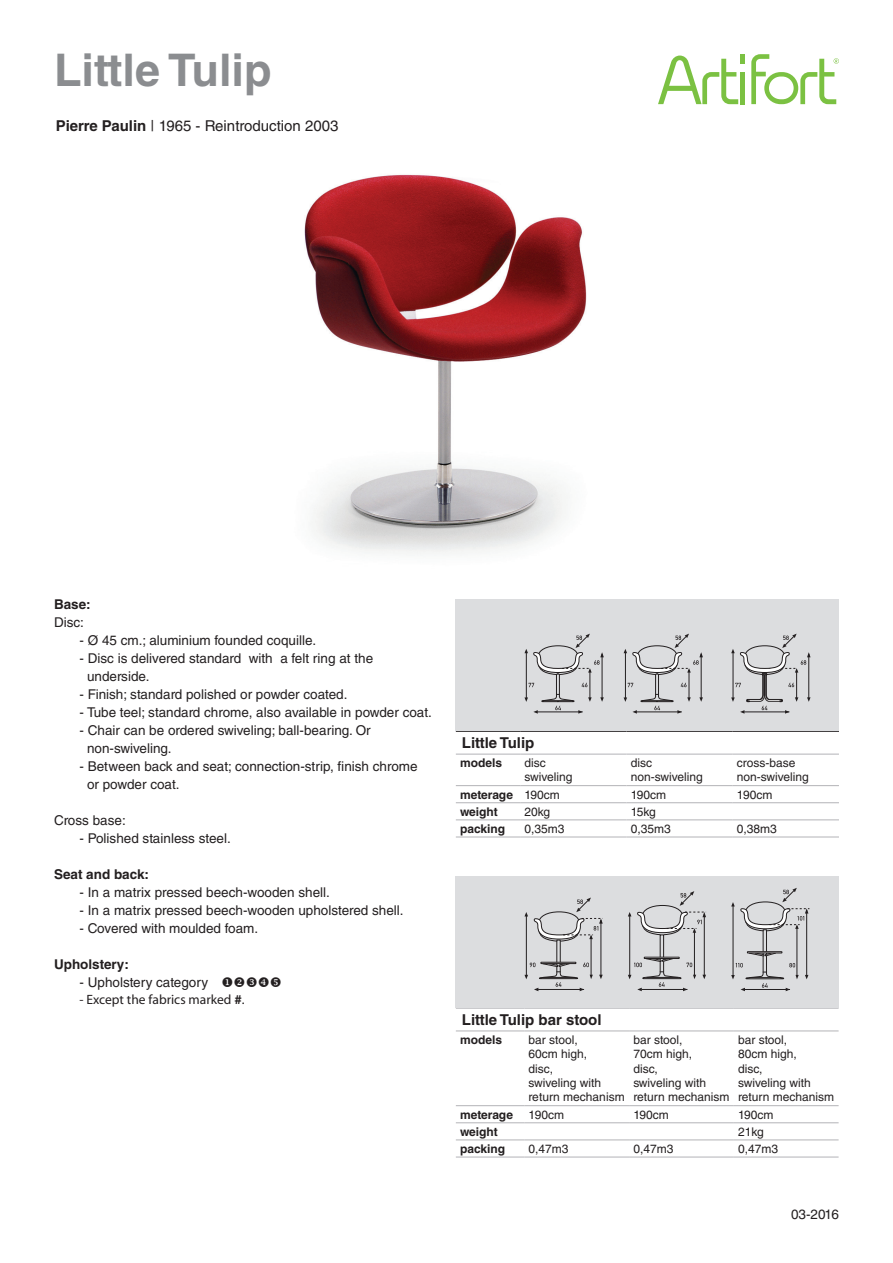
<style>
.page{position:relative;width:893px;height:1263px;background:#fff}
.page>*{position:absolute;margin:0;border:0;box-sizing:border-box;transform-origin:0 0}
.t1{font:700 45px "Helvetica LT Std";color:#8b8d90}
.t2{font:15px "Helvetica LT Std";color:#231f20}
.t3{font:700 15px "Helvetica LT Std";color:#231f20}
.t4{font:13.5px/18px "Helvetica LT Std";color:#231f20}
.t5{font:700 13.5px "Helvetica LT Std";color:#231f20}
.t6{font:13.5px "Myriad";color:#231f20}
.t7{font:12px/14.4px "Helvetica LT Std";color:#231f20}
.t8{font:700 12px "Helvetica LT Std";color:#231f20}
.s1{font-weight:700}
.s2{font-weight:400}
</style>
<div class="page">
<svg style="left:658px;top:54px;width:87px;height:50px"></svg>
<svg style="left:751px;top:54px;width:88px;height:50px"></svg>
<hr style="left:456px;top:731px;width:64px;height:1px;background:#231f20">
<hr style="left:520px;top:731px;width:106px;height:1px;background:#231f20">
<hr style="left:626px;top:731px;width:107px;height:1px;background:#231f20">
<hr style="left:733px;top:731px;width:106px;height:1px;background:#231f20">
<hr style="left:456px;top:754px;width:64px;height:1px;background:#b3b3b7">
<hr style="left:520px;top:754px;width:106px;height:1px;background:#b3b3b7">
<hr style="left:626px;top:754px;width:107px;height:1px;background:#b3b3b7">
<hr style="left:733px;top:754px;width:106px;height:1px;background:#b3b3b7">
<hr style="left:456px;top:785px;width:64px;height:1px;background:#b3b3b7">
<hr style="left:520px;top:785px;width:106px;height:1px;background:#b3b3b7">
<hr style="left:626px;top:785px;width:107px;height:1px;background:#b3b3b7">
<hr style="left:733px;top:785px;width:106px;height:1px;background:#b3b3b7">
<hr style="left:456px;top:802px;width:64px;height:1px;background:#b3b3b7">
<hr style="left:520px;top:802px;width:106px;height:1px;background:#b3b3b7">
<hr style="left:626px;top:802px;width:107px;height:1px;background:#b3b3b7">
<hr style="left:733px;top:802px;width:106px;height:1px;background:#b3b3b7">
<hr style="left:456px;top:820px;width:64px;height:1px;background:#b3b3b7">
<hr style="left:520px;top:820px;width:106px;height:1px;background:#b3b3b7">
<hr style="left:626px;top:820px;width:107px;height:1px;background:#b3b3b7">
<hr style="left:733px;top:820px;width:106px;height:1px;background:#b3b3b7">
<hr style="left:456px;top:837px;width:64px;height:1px;background:#b3b3b7">
<hr style="left:520px;top:837px;width:106px;height:1px;background:#b3b3b7">
<hr style="left:626px;top:837px;width:107px;height:1px;background:#b3b3b7">
<hr style="left:733px;top:837px;width:106px;height:1px;background:#b3b3b7">
<hr style="left:456px;top:1008px;width:68px;height:1px;background:#b3b3b7">
<hr style="left:524px;top:1008px;width:105px;height:1px;background:#b3b3b7">
<hr style="left:629px;top:1008px;width:105px;height:1px;background:#b3b3b7">
<hr style="left:734px;top:1008px;width:105px;height:1px;background:#b3b3b7">
<hr style="left:456px;top:1031px;width:68px;height:1px;background:#b3b3b7">
<hr style="left:524px;top:1031px;width:105px;height:1px;background:#b3b3b7">
<hr style="left:629px;top:1031px;width:105px;height:1px;background:#b3b3b7">
<hr style="left:734px;top:1031px;width:105px;height:1px;background:#b3b3b7">
<hr style="left:456px;top:1105px;width:68px;height:1px;background:#b3b3b7">
<hr style="left:524px;top:1105px;width:105px;height:1px;background:#b3b3b7">
<hr style="left:629px;top:1105px;width:105px;height:1px;background:#b3b3b7">
<hr style="left:734px;top:1105px;width:105px;height:1px;background:#b3b3b7">
<hr style="left:456px;top:1122px;width:68px;height:1px;background:#b3b3b7">
<hr style="left:524px;top:1122px;width:105px;height:1px;background:#b3b3b7">
<hr style="left:629px;top:1122px;width:105px;height:1px;background:#b3b3b7">
<hr style="left:734px;top:1122px;width:105px;height:1px;background:#b3b3b7">
<hr style="left:456px;top:1140px;width:68px;height:1px;background:#b3b3b7">
<hr style="left:524px;top:1140px;width:105px;height:1px;background:#b3b3b7">
<hr style="left:629px;top:1140px;width:105px;height:1px;background:#b3b3b7">
<hr style="left:734px;top:1140px;width:105px;height:1px;background:#b3b3b7">
<hr style="left:456px;top:1157px;width:68px;height:1px;background:#b3b3b7">
<hr style="left:524px;top:1157px;width:105px;height:1px;background:#b3b3b7">
<hr style="left:629px;top:1157px;width:105px;height:1px;background:#b3b3b7">
<hr style="left:734px;top:1157px;width:105px;height:1px;background:#b3b3b7">
<img style="left:304px;top:174px;width:283px;height:380px">
<div style="left:455px;top:600px;width:384px;height:131px;background:#dcdddf"></div>
<div style="left:455px;top:876px;width:384px;height:132px;background:#dcdddf"></div>
<svg style="left:524px;top:634px;width:80px;height:80px"></svg>
<svg style="left:524px;top:897px;width:79px;height:94px"></svg>
<svg style="left:624px;top:634px;width:79px;height:80px"></svg>
<svg style="left:628px;top:891px;width:78px;height:100px"></svg>
<svg style="left:731px;top:634px;width:79px;height:80px"></svg>
<svg style="left:731px;top:888px;width:78px;height:103px"></svg>
<h1 class="t1" style="left:54px;top:43px;width:219px">Little Tulip</h1>
<p class="t2" style="left:56px;top:117px;width:284px"><span class="s1">Pierre Paulin</span> | 1965 - Reintroduction 2003</p>
<p class="t5" style="left:54px;top:596px;width:38px">Base:</p>
<p class="t4" style="left:54px;top:613px;width:31px">Disc:</p>
<p class="t4" style="left:80px;top:631px;width:238px">- Ø 45 cm.; aluminium founded coquille.</p>
<p class="t4" style="left:87px;top:649px;width:288px;text-indent:-8px">- Disc is delivered standard with a felt ring at the underside.</p>
<p class="t4" style="left:80px;top:685px;width:269px">- Finish; standard polished or powder coated.</p>
<p class="t4" style="left:80px;top:703px;width:354px">- Tube teel; standard chrome, also available in powder coat.</p>
<p class="t4" style="left:87px;top:721px;width:285px;text-indent:-8px">- Chair can be ordered swiveling; ball-bearing. Or non-swiveling.</p>
<p class="t4" style="left:87px;top:757px;width:332px;text-indent:-8px">- Between back and seat; connection-strip, finish chrome or powder coat.</p>
<p class="t4" style="left:54px;top:811px;width:73px">Cross base:</p>
<p class="t4" style="left:80px;top:829px;width:153px">- Polished stainless steel.</p>
<p class="t5" style="left:54px;top:866px;width:97px">Seat and back:</p>
<p class="t4" style="left:80px;top:883px;width:252px">- In a matrix pressed beech-wooden shell.</p>
<p class="t4" style="left:80px;top:901px;width:326px">- In a matrix pressed beech-wooden upholstered shell.</p>
<p class="t4" style="left:80px;top:919px;width:180px">- Covered with moulded foam.</p>
<p class="t5" style="left:54px;top:956px;width:76px">Upholstery:</p>
<p class="t4" style="left:80px;top:973px;width:168px">- Upholstery category ◆❖</p>
<p class="t6" style="left:80px;top:992px;width:167px">- Except the fabrics marked <span class="s1">#</span>.</p>
<p class="t3" style="left:462px;top:734px;width:74px">Little Tulip</p>
<p class="t8" style="left:460px;top:755px;width:44px">models</p>
<p class="t7" style="left:524px;top:755px;width:50px">disc swiveling</p>
<p class="t7" style="left:631px;top:755px;width:74px">disc non-swiveling</p>
<p class="t7" style="left:737px;top:755px;width:74px">cross-base non-swiveling</p>
<p class="t8" style="left:460px;top:787px;width:101px">meterage <span class="s2">190cm</span></p>
<p class="t7" style="left:631px;top:787px;width:37px">190cm</p>
<p class="t7" style="left:737px;top:787px;width:37px">190cm</p>
<p class="t8" style="left:460px;top:804px;width:39px">weight</p>
<p class="t7" style="left:524px;top:804px;width:27px">20kg</p>
<p class="t7" style="left:631px;top:804px;width:27px">15kg</p>
<p class="t8" style="left:460px;top:821px;width:47px">packing</p>
<p class="t7" style="left:524px;top:821px;width:42px">0,35m3</p>
<p class="t7" style="left:631px;top:821px;width:42px">0,35m3</p>
<p class="t7" style="left:737px;top:821px;width:42px">0,38m3</p>
<p class="t3" style="left:462px;top:1010px;width:141px">Little Tulip bar stool</p>
<p class="t8" style="left:460px;top:1032px;width:44px">models</p>
<p class="t7" style="left:529px;top:1032px;width:98px">bar stool,<br>60cm high,<br>disc,<br>swiveling with return mechanism</p>
<p class="t7" style="left:633px;top:1032px;width:98px">bar stool,<br>70cm high,<br>disc,<br>swiveling with return mechanism</p>
<p class="t7" style="left:738px;top:1032px;width:98px">bar stool,<br>80cm high,<br>disc,<br>swiveling with return mechanism</p>
<p class="t8" style="left:460px;top:1107px;width:54px">meterage</p>
<p class="t7" style="left:529px;top:1107px;width:37px">190cm</p>
<p class="t7" style="left:633px;top:1107px;width:37px">190cm</p>
<p class="t7" style="left:738px;top:1107px;width:37px">190cm</p>
<p class="t8" style="left:460px;top:1124px;width:39px">weight</p>
<p class="t7" style="left:738px;top:1124px;width:27px">21kg</p>
<p class="t8" style="left:460px;top:1141px;width:47px">packing</p>
<p class="t7" style="left:529px;top:1141px;width:42px">0,47m3</p>
<p class="t7" style="left:633px;top:1141px;width:42px">0,47m3</p>
<p class="t7" style="left:738px;top:1141px;width:42px">0,47m3</p>
<p class="t4" style="left:791px;top:1205px;width:49px">03-2016</p>
</div>
